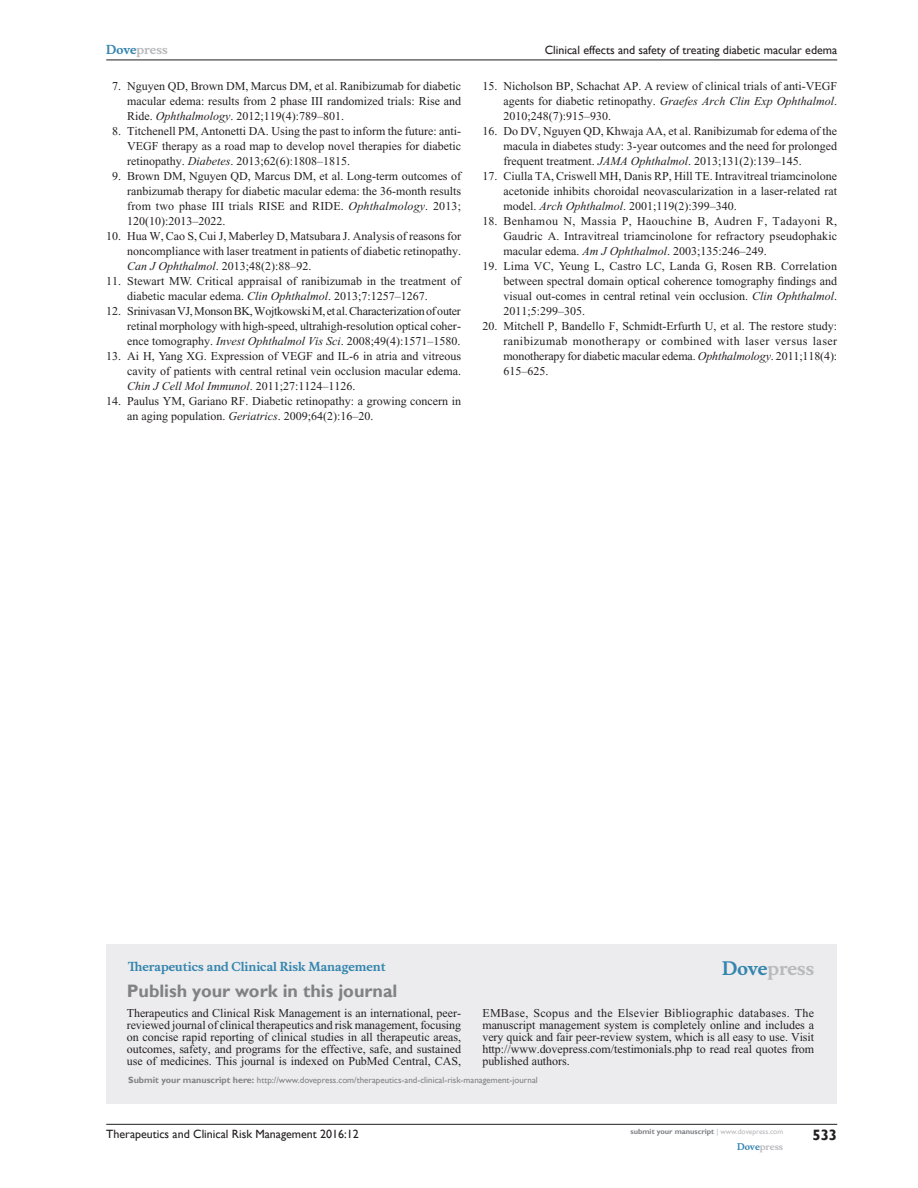
<style>
.page{position:relative;width:918px;height:1188px;background:#fff}
.page>*{position:absolute;margin:0;border:0;box-sizing:border-box;transform-origin:0 0}
.PromBx-H1{font:700 18px "Gill Sans";color:#808285}
.PromBx-Brand{font:700 18px "Musee";color:#b8b9bc}
.t1{font:700 15px "Gill Sans";color:#231f20}
.RefNL2{font:12px/15px "Times New Roman";color:#231f20;text-align:justify}
.PromBx-Tx{font:12px/12px "Times New Roman";letter-spacing:-.005em;color:#231f20;text-align:justify}
.t2{font:12px "Gill Sans";color:#231f20}
.PromBx-JrnlName{font:700 12px "Musee";color:#3485ae}
.t3{font:700 12px "Musee";color:#b8b9bc}
.PromBx-SubmitMssWebA{font:9px "Gill Sans";color:#808285}
.t4{font:700 9px "Musee";color:#b8b9bc}
.t5{font:700 7.5px "Gill Sans";color:#808285}
.s1{color:#3485ae}
.s2{font-style:italic}
.s3{font-weight:700}
.s4{font-weight:400;color:#b8b9bc}
</style>
<div class="page">
<div style="left:106px;top:944px;width:731px;height:159px;background:#ececee"></div>
<hr style="left:106px;top:1124px;width:731px;height:1px;background:#231f20">
<hr style="left:106px;top:60px;width:731px;height:1px;background:#231f20">
<p class="t3" style="left:106px;top:43px;width:63px"><span class="s1">Dove</span>press</p>
<p class="RefNL2" style="left:127px;top:79px;width:335px;text-indent:-15px">7. Nguyen QD, Brown DM, Marcus DM, et al. Ranibizumab for diabetic macular edema: results from 2 phase III randomized trials: Rise and Ride. <span class="s2">Ophthalmology</span>. 2012;119(4):789–801.</p>
<p class="RefNL2" style="left:127px;top:124px;width:335px;text-indent:-15px">8. Titchenell PM, Antonetti DA. Using the past to inform the future: anti-VEGF therapy as a road map to develop novel therapies for diabetic retinopathy. <span class="s2">Diabetes</span>. 2013;62(6):1808–1815.</p>
<p class="RefNL2" style="left:127px;top:169px;width:335px;text-indent:-15px">9. Brown DM, Nguyen QD, Marcus DM, et al. Long-term outcomes of ranbizumab therapy for diabetic macular edema: the 36-month results from two phase III trials RISE and RIDE. <span class="s2">Ophthalmology</span>. 2013; 120(10):2013–2022.</p>
<p class="RefNL2" style="left:127px;top:229px;width:335px;text-indent:-21px">10. Hua W, Cao S, Cui J, Maberley D, Matsubara J. Analysis of reasons for noncompliance with laser treatment in patients of diabetic retinopathy.<br><span class="s2">Can J Ophthalmol</span>. 2013;48(2):88–92.</p>
<p class="RefNL2" style="left:127px;top:274px;width:335px;text-indent:-21px">11. Stewart MW. Critical appraisal of ranibizumab in the treatment of diabetic macular edema. <span class="s2">Clin Ophthalmol</span>. 2013;7:1257–1267.</p>
<p class="RefNL2" style="left:127px;top:304px;width:335px;text-indent:-21px">12. Srinivasan VJ, Monson BK, Wojtkowski M, et al. Characterization of outer retinal morphology with high-speed, ultrahigh-resolution optical coher&shy;ence tomography. <span class="s2">Invest Ophthalmol Vis Sci</span>. 2008;49(4):1571–1580.</p>
<p class="RefNL2" style="left:127px;top:349px;width:335px;text-indent:-21px">13. Ai H, Yang XG. Expression of VEGF and IL-6 in atria and vitreous cavity of patients with central retinal vein occlusion macular edema.<br><span class="s2">Chin J Cell Mol Immunol</span>. 2011;27:1124–1126.</p>
<p class="RefNL2" style="left:127px;top:394px;width:335px;text-indent:-21px">14. Paulus YM, Gariano RF. Diabetic retinopathy: a growing concern in an aging population. <span class="s2">Geriatrics</span>. 2009;64(2):16–20.</p>
<p class="t2" style="left:545px;top:43px;width:294px">Clinical effects and safety of treating diabetic macular edema</p>
<p class="RefNL2" style="left:503px;top:79px;width:335px;text-indent:-21px">15. Nicholson BP, Schachat AP. A review of clinical trials of anti-VEGF agents for diabetic retinopathy. <span class="s2">Graefes Arch Clin Exp Ophthalmol</span>.<br>2010;248(7):915–930.</p>
<p class="RefNL2" style="left:503px;top:124px;width:335px;text-indent:-21px">16. Do DV, Nguyen QD, Khwaja AA, et al. Ranibizumab for edema of the macula in diabetes study: 3-year outcomes and the need for prolonged frequent treatment. <span class="s2">JAMA Ophthalmol</span>. 2013;131(2):139–145.</p>
<p class="RefNL2" style="left:503px;top:169px;width:335px;text-indent:-21px">17. Ciulla TA, Criswell MH, Danis RP, Hill TE. Intravitreal triamcinolone acetonide inhibits choroidal neovascularization in a laser-related rat model. <span class="s2">Arch Ophthalmol</span>. 2001;119(2):399–340.</p>
<p class="RefNL2" style="left:503px;top:214px;width:335px;text-indent:-21px">18. Benhamou N, Massia P, Haouchine B, Audren F, Tadayoni R, Gaudric A. Intravitreal triamcinolone for refractory pseudophakic macular edema. <span class="s2">Am J Ophthalmol</span>. 2003;135:246–249.</p>
<p class="RefNL2" style="left:503px;top:259px;width:335px;text-indent:-21px">19. Lima VC, Yeung L, Castro LC, Landa G, Rosen RB. Correlation between spectral domain optical coherence tomography findings and visual out-comes in central retinal vein occlusion. <span class="s2">Clin Ophthalmol</span>.<br>2011;5:299–305.</p>
<p class="RefNL2" style="left:503px;top:319px;width:335px;text-indent:-21px">20. Mitchell P, Bandello F, Schmidt-Erfurth U, et al. The restore study: ranibizumab monotherapy or combined with laser versus laser monotherapy for diabetic macular edema. <span class="s2">Ophthalmology</span>. 2011;118(4):<br>615–625.</p>
<p class="PromBx-JrnlName" style="left:128px;top:959px;width:259px">Therapeutics and Clinical Risk Management</p>
<p class="PromBx-H1" style="left:127px;top:980px;width:272px">Publish your work in this journal</p>
<p class="PromBx-Brand" style="left:722px;top:958px;width:94px"><span class="s1">Dove</span>press</p>
<p class="PromBx-Tx" style="left:127px;top:1007px;width:336px">Therapeutics and Clinical Risk Management is an international, peer&shy;reviewed journal of clinical therapeutics and risk management, focusing on concise rapid reporting of clinical studies in all therapeutic areas, outcomes, safety, and programs for the effective, safe, and sustained use of medicines. This journal is indexed on PubMed Central, CAS,</p>
<p class="PromBx-Tx" style="left:482px;top:1007px;width:333px">EMBase, Scopus and the Elsevier Bibliographic databases. The manuscript management system is completely online and includes a very quick and fair peer-review system, which is all easy to use. Visit http://www.dovepress.com/testimonials.php to read real quotes from published authors.</p>
<p class="PromBx-SubmitMssWebA" style="left:128px;top:1075px;width:411px"><span class="s3">Submit your manuscript here:</span> http://www.dovepress.com/therapeutics-and-clinical-risk-management-journal</p>
<p class="t2" style="left:106px;top:1127px;width:254px">Therapeutics and Clinical Risk Management 2016:12</p>
<p class="t5" style="left:631px;top:1127px;width:154px">submit your manuscript <span class="s4">| www.dovepress.com</span></p>
<p class="t4" style="left:737px;top:1141px;width:48px"><span class="s1">Dove</span>press</p>
<p class="t1" style="left:812px;top:1126px;width:26px">533</p>
</div>
